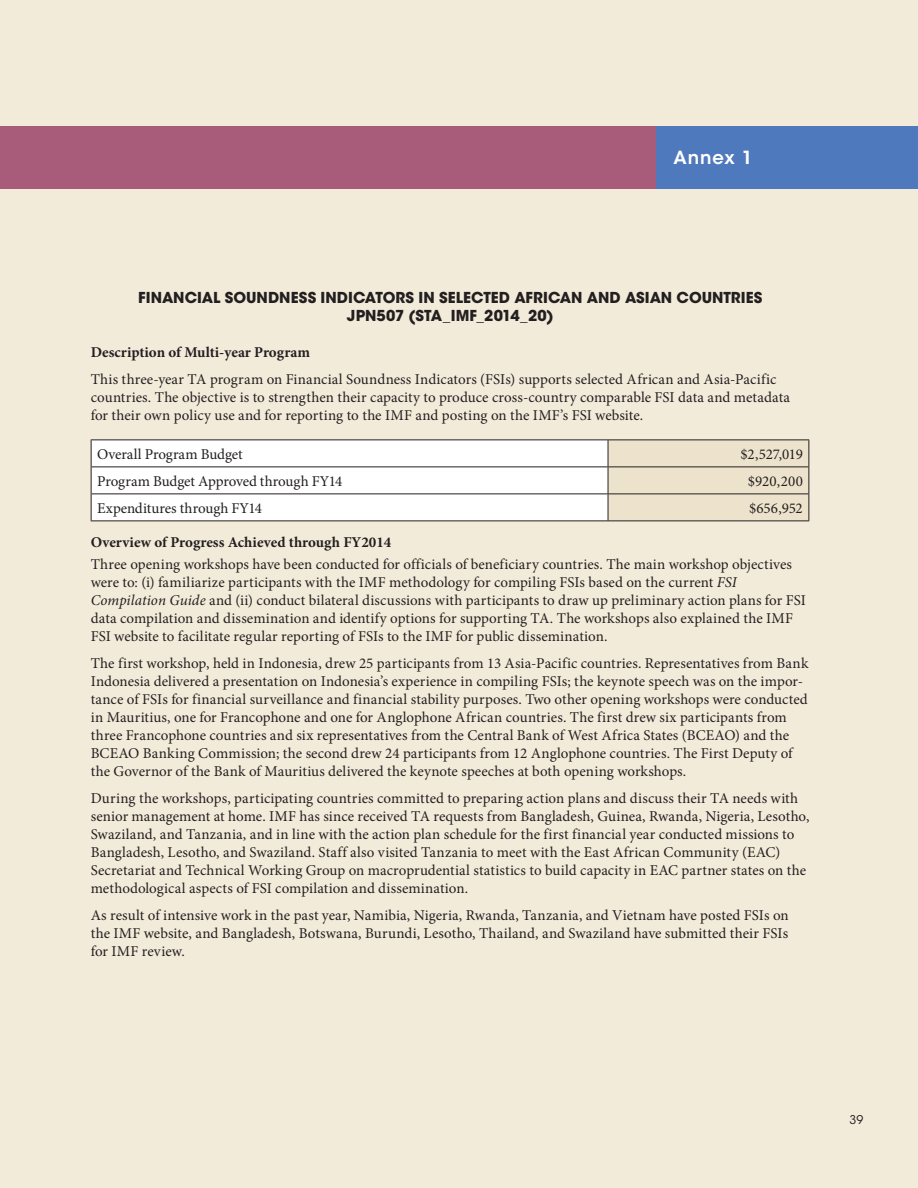
<style>
.page{position:relative;width:918px;height:1188px;background:#f3ebda}
.page>*{position:absolute;margin:0;border:0;box-sizing:border-box;transform-origin:0 0}
.t1{font:600 18px "ITC Avant Garde Std";letter-spacing:.05em;color:#fff}
.t2{font:15px/18px "Minion Pro";letter-spacing:.005em;color:#231f20}
.t3{font:700 15px/18px "ITC Avant Garde Std";letter-spacing:.005em;color:#231f20;text-align:center}
.t4{font:700 15px "Minion Pro";color:#231f20}
.t5{font:15px "Minion Pro";letter-spacing:-.015em;color:#231f20}
.t6{font:12px "ITC Avant Garde Std";color:#231f20}
.s1{font-style:italic}
</style>
<div class="page">
<div style="left:656px;top:126px;width:262px;height:63px;background:#4e79bd"></div>
<div style="left:0;top:126px;width:656px;height:63px;background:#a95b7a"></div>
<svg style="left:91px;top:440px;width:718px;height:80px"></svg>
<hr style="left:91px;top:520px;width:517px;height:1px;background:#231f20">
<hr style="left:608px;top:520px;width:201px;height:1px;background:#231f20">
<p class="t1" style="left:674px;top:146px;width:81px">Annex 1</p>
<p class="t3" style="left:138px;top:288px;width:626px">FINANCIAL SOUNDNESS INDICATORS IN SELECTED AFRICAN AND ASIAN COUNTRIES<br>JPN507 (STA_IMF_2014_20)</p>
<p class="t4" style="left:91px;top:342px;width:221px">Description of Multi-year Program</p>
<p class="t2" style="left:91px;top:370px;width:701px">This three-year TA program on Financial Soundness Indicators (FSIs) supports selected African and Asia-Pacific countries. The objective is to strengthen their capacity to produce cross-country comparable FSI data and metadata for their own policy use and for reporting to the IMF and posting on the IMF’s FSI website.</p>
<p class="t2" style="left:97px;top:445px;width:147px">Overall Program Budget</p>
<p class="t2" style="left:740px;top:445px;width:64px">$2,527,019</p>
<p class="t5" style="left:97px;top:471px;width:247px">Program Budget Approved through FY14</p>
<p class="t2" style="left:748px;top:472px;width:56px">$920,200</p>
<p class="t2" style="left:97px;top:499px;width:166px">Expenditures through FY14</p>
<p class="t2" style="left:749px;top:499px;width:55px">$656,952</p>
<p class="t4" style="left:91px;top:531px;width:302px">Overview of Progress Achieved through FY2014</p>
<p class="t2" style="left:91px;top:556px;width:717px">Three opening workshops have been conducted for officials of beneficiary countries. The main workshop objectives were to: (i) familiarize participants with the IMF methodology for compiling FSIs based on the current <span class="s1">FSI Compilation Guide</span> and (ii) conduct bilateral discussions with participants to draw up preliminary action plans for FSI data compilation and dissemination and identify options for supporting TA. The workshops also explained the IMF FSI website to facilitate regular reporting of FSIs to the IMF for public dissemination.</p>
<p class="t2" style="left:91px;top:655px;width:719px">The first workshop, held in Indonesia, drew 25 participants from 13 Asia-Pacific countries. Representatives from Bank Indonesia delivered a presentation on Indonesia’s experience in compiling FSIs; the keynote speech was on the impor&shy;tance of FSIs for financial surveillance and financial stability purposes. Two other opening workshops were conducted in Mauritius, one for Francophone and one for Anglophone African countries. The first drew six participants from three Francophone countries and six representatives from the Central Bank of West Africa States (BCEAO) and the BCEAO Banking Commission; the second drew 24 participants from 12 Anglophone countries. The First Deputy of the Governor of the Bank of Mauritius delivered the keynote speeches at both opening workshops.</p>
<p class="t2" style="left:91px;top:790px;width:720px">During the workshops, participating countries committed to preparing action plans and discuss their TA needs with senior management at home. IMF has since received TA requests from Bangladesh, Guinea, Rwanda, Nigeria, Lesotho, Swaziland, and Tanzania, and in line with the action plan schedule for the first financial year conducted missions to Bangladesh, Lesotho, and Swaziland. Staff also visited Tanzania to meet with the East African Community (EAC)<br>Secretariat and Technical Working Group on macroprudential statistics to build capacity in EAC partner states on the methodological aspects of FSI compilation and dissemination.</p>
<p class="t2" style="left:91px;top:907px;width:699px;text-align:justify">As result of intensive work in the past year, Namibia, Nigeria, Rwanda, Tanzania, and Vietnam have posted FSIs on the IMF website, and Bangladesh, Botswana, Burundi, Lesotho, Thailand, and Swaziland have submitted their FSIs for IMF review.</p>
<p class="t6" style="left:849px;top:1113px;width:15px">39</p>
</div>
